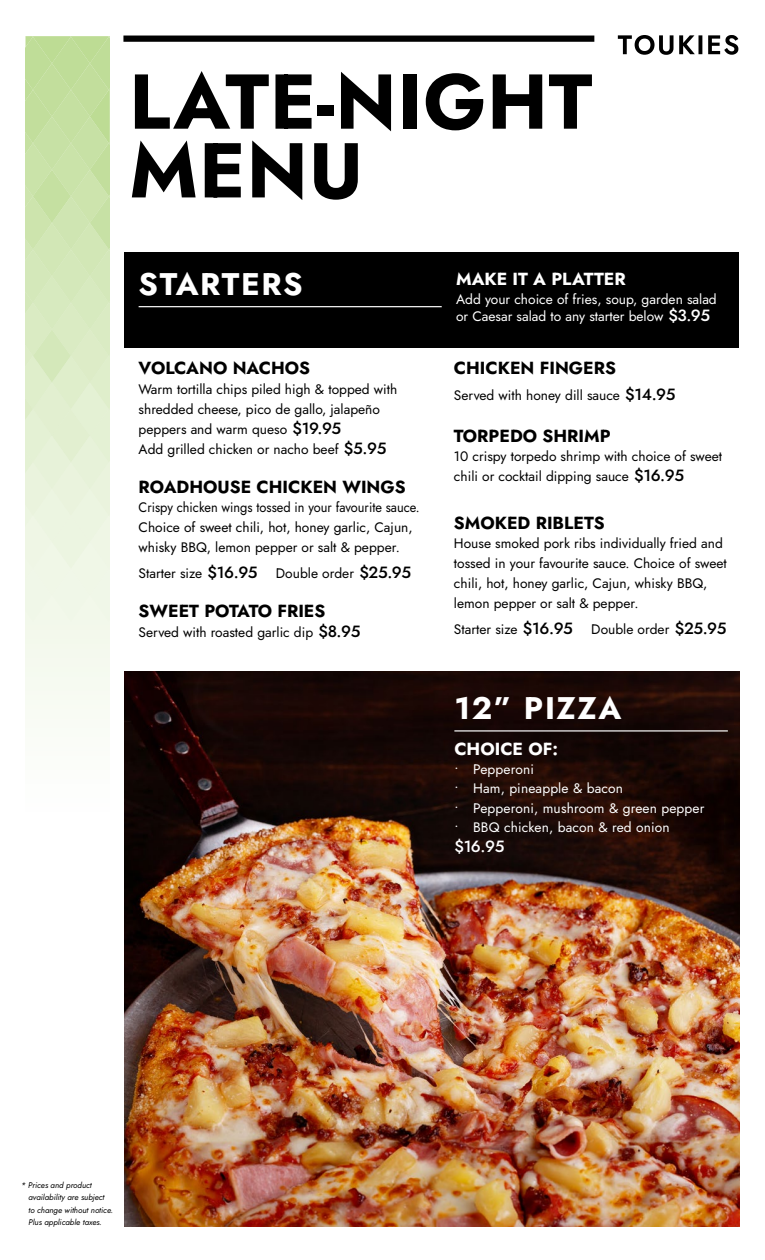
<style>
.page{position:relative;width:765px;height:1260px;background:#fff}
.page>*{position:absolute;margin:0;border:0;box-sizing:border-box;transform-origin:0 0}
.t1{font:700 77.5px/68.8px "Jost";letter-spacing:.01em;color:#000}
.H2_-_Sections_REV{font:700 31.25px "Jost";letter-spacing:.05em;color:#fff}
.H3_-_Item_name_POS{font:700 17.5px "Jost";color:#000}
.H3_-_Item_name_REV{font:700 17.5px "Jost";color:#fff}
.REV_Item_Description{font:700 17.5px "Jost";color:#000}
.POS_Item_Description{font:500 16.25px "Jost";color:#fff}
.POS_Item_Description-2{font:13.75px/20px "Jost";color:#000}
.REV_Item_Description-2{font:13.75px/17.5px "Jost";color:#fff}
.POS_Item_Description-3{font:13.75px/20px "Jost";color:#000;scale:.93 1}
.t2{font:italic 8.12px/12.5px "Jost";color:#000}
.s1{font-weight:500;font-size:16.25px}
</style>
<div class="page">
<div style="left:26px;top:622px;width:84px;height:97px;background:#f5faef"></div>
<svg style="left:26px;top:36px;width:84px;height:586px;background:#d8eac1"></svg>
<div style="left:123px;top:36px;width:471px;height:6px;background:#000"></div>
<div style="left:124px;top:252px;width:614px;height:95px;background:#000"></div>
<svg style="left:618px;top:35px;width:120px;height:20px"></svg>
<hr style="left:139px;top:306px;width:303px;height:1px;background:#fff">
<img style="left:125px;top:671px;width:615px;height:555px">
<hr style="left:454px;top:730px;width:274px;height:2px;background:#fff">
<h1 class="t1" style="left:129px;top:68px;width:464px">LATE-NIGHT<br>MENU</h1>
<h2 class="H2_-_Sections_REV" style="left:139px;top:263px;width:166px">STARTERS</h2>
<h3 class="H3_-_Item_name_REV" style="left:456px;top:266px;width:171px">MAKE IT A PLATTER</h3>
<p class="REV_Item_Description-2" style="left:456px;top:290px;width:262px">Add your choice of fries, soup, garden salad or Caesar salad to any starter below <span class="s1">$3.95</span></p>
<p class="REV_Item_Description" style="left:139px;top:356px;width:173px">VOLCANO NACHOS</p>
<p class="POS_Item_Description-2" style="left:139px;top:379px;width:260px">Warm tortilla chips piled high &amp; topped with shredded cheese, pico de gallo, jalapeño peppers and warm queso <span class="s1">$19.95</span></p>
<p class="POS_Item_Description-2" style="left:139px;top:440px;width:249px">Add grilled chicken or nacho beef <span class="s1">$5.95</span></p>
<h3 class="H3_-_Item_name_POS" style="left:139px;top:475px;width:269px">ROADHOUSE CHICKEN WINGS</h3>
<p class="POS_Item_Description-3" style="left:139px;top:498px;width:304px">Crispy chicken wings tossed in your favourite sauce.<br>Choice of sweet chili, hot, honey garlic, Cajun, whisky BBQ, lemon pepper or salt &amp; pepper.</p>
<p class="POS_Item_Description-2" style="left:139px;top:563px;width:121px">Starter size <span class="s1">$16.95</span></p>
<p class="POS_Item_Description-2" style="left:276px;top:563px;width:137px">Double order <span class="s1">$25.95</span></p>
<h3 class="H3_-_Item_name_POS" style="left:139px;top:599px;width:188px">SWEET POTATO FRIES</h3>
<p class="POS_Item_Description-2" style="left:139px;top:623px;width:223px">Served with roasted garlic dip <span class="s1">$8.95</span></p>
<h3 class="H3_-_Item_name_POS" style="left:454px;top:356px;width:164px">CHICKEN FINGERS</h3>
<p class="POS_Item_Description-2" style="left:454px;top:385px;width:223px">Served with honey dill sauce <span class="s1">$14.95</span></p>
<h3 class="H3_-_Item_name_POS" style="left:454px;top:424px;width:158px">TORPEDO SHRIMP</h3>
<p class="POS_Item_Description-2" style="left:454px;top:446px;width:270px">10 crispy torpedo shrimp with choice of sweet chili or cocktail dipping sauce <span class="s1">$16.95</span></p>
<h3 class="H3_-_Item_name_POS" style="left:454px;top:511px;width:152px">SMOKED RIBLETS</h3>
<p class="POS_Item_Description-2" style="left:454px;top:533px;width:274px">House smoked pork ribs individually fried and tossed in your favourite sauce. Choice of sweet chili, hot, honey garlic, Cajun, whisky BBQ, lemon pepper or salt &amp; pepper.</p>
<p class="POS_Item_Description-2" style="left:454px;top:619px;width:121px">Starter size <span class="s1">$16.95</span></p>
<p class="POS_Item_Description-2" style="left:591px;top:619px;width:137px">Double order <span class="s1">$25.95</span></p>
<h2 class="H2_-_Sections_REV" style="left:454px;top:687px;width:169px">12” PIZZA</h2>
<h3 class="H3_-_Item_name_REV" style="left:454px;top:737px;width:105px">CHOICE OF:</h3>
<p class="REV_Item_Description-2" style="left:454px;top:761px;width:81px">• Pepperoni</p>
<p class="REV_Item_Description-2" style="left:454px;top:780px;width:170px">• Ham, pineapple &amp; bacon</p>
<p class="REV_Item_Description-2" style="left:454px;top:799px;width:252px">• Pepperoni, mushroom &amp; green pepper</p>
<p class="REV_Item_Description-2" style="left:454px;top:819px;width:217px">• BBQ chicken, bacon &amp; red onion</p>
<p class="POS_Item_Description" style="left:454px;top:835px;width:52px">$16.95</p>
<p class="t2" style="left:28px;top:1179px;width:86px;text-indent:-7px">* Prices and product availability are subject<br>to change without notice.<br>Plus applicable taxes.</p>
</div>
